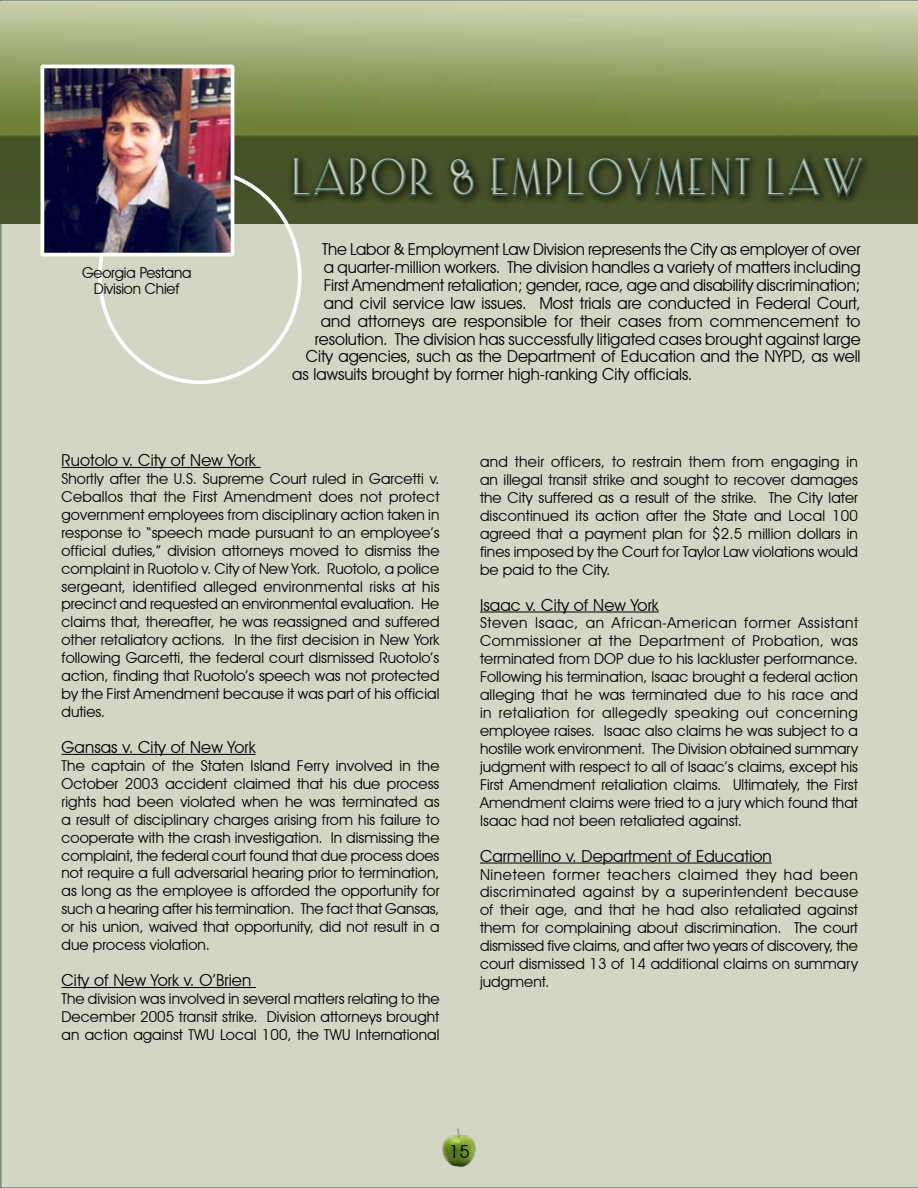
<style>
.page{position:relative;width:918px;height:1188px;background:#fff}
.page>*{position:absolute;margin:0;border:0;box-sizing:border-box;transform-origin:0 0}
.t1{font:49.35px "Elisia Inline";letter-spacing:.1em;color:#d3d6c5;scale:.9 1}
.t2{font:18px "Avant Garde IT Cby BT";color:#000}
.t3{font:16.5px "Avant Garde IT Cby BT";color:#000}
.t4{font:15px/18px "Avant Garde IT Cby BT";letter-spacing:.005em;color:#000;text-align:justify}
</style>
<div class="page">
<div style="left:1px;top:0;width:917px;height:1188px;background:#d3d6c5"></div>
<img style="left:0;top:2px;width:918px;height:222px">
<img style="left:443px;top:1129px;width:33px;height:38px">
<div style="left:286px;top:150px;width:588px;height:58px;background:#455127"></div>
<svg style="left:273px;top:94px;width:478px;height:170px"></svg>
<svg style="left:766px;top:156px;width:98px;height:45px"></svg>
<hr style="left:62px;top:467px;width:199px;height:1px;background:#000">
<hr style="left:62px;top:754px;width:194px;height:1px;background:#000">
<hr style="left:62px;top:987px;width:194px;height:1px;background:#000">
<hr style="left:480px;top:612px;width:179px;height:1px;background:#000">
<hr style="left:480px;top:863px;width:292px;height:1px;background:#000">
<img style="left:45px;top:70px;width:184px;height:181px">
<div style="left:40px;top:65px;width:194px;height:191px;border:4px solid #fffffc"></div>
<p class="t4" style="left:82px;top:264px;width:111px;line-height:16.5px;text-align:center">Georgia Pestana<br>Division Chief</p>
<h1 class="t1" style="left:293px;top:152px;width:634px">LABOR &amp; EMPLOYMENT LAW</h1>
<p class="t3" style="left:322px;top:239px;width:540px">The Labor &amp; Employment Law Division represents the City as employer of over</p>
<p class="t3" style="left:324px;top:257px;width:538px">a quarter-million workers. The division handles a variety of matters including</p>
<p class="t3" style="left:324px;top:275px;width:538px">First Amendment retaliation; gender, race, age and disability discrimination;</p>
<p class="t3" style="left:324px;top:293px;width:538px">and civil service law issues. Most trials are conducted in Federal Court,</p>
<p class="t3" style="left:321px;top:311px;width:541px">and attorneys are responsible for their cases from commencement to</p>
<p class="t3" style="left:315px;top:329px;width:547px">resolution. The division has successfully litigated cases brought against large</p>
<p class="t3" style="left:306px;top:347px;width:556px">City agencies, such as the Department of Education and the NYPD, as well</p>
<p class="t3" style="left:292px;top:365px;width:402px">as lawsuits brought by former high-ranking City officials.</p>
<p class="t3" style="left:62px;top:450px;width:196px">Ruotolo v. City of New York</p>
<p class="t4" style="left:62px;top:469px;width:380px">Shortly after the U.S. Supreme Court ruled in Garcetti v.<br>Ceballos that the First Amendment does not protect government employees from disciplinary action taken in response to “speech made pursuant to an employee’s official duties,” division attorneys moved to dismiss the complaint in Ruotolo v. City of New York. Ruotolo, a police sergeant, identified alleged environmental risks at his precinct and requested an environmental evaluation. He claims that, thereafter, he was reassigned and suffered other retaliatory actions. In the first decision in New York following Garcetti, the federal court dismissed Ruotolo’s action, finding that Ruotolo’s speech was not protected by the First Amendment because it was part of his official duties.</p>
<p class="t3" style="left:62px;top:737px;width:196px">Gansas v. City of New York</p>
<p class="t4" style="left:62px;top:756px;width:380px">The captain of the Staten Island Ferry involved in the October 2003 accident claimed that his due process rights had been violated when he was terminated as a result of disciplinary charges arising from his failure to cooperate with the crash investigation. In dismissing the complaint, the federal court found that due process does not require a full adversarial hearing prior to termination, as long as the employee is afforded the opportunity for such a hearing after his termination. The fact that Gansas, or his union, waived that opportunity, did not result in a due process violation.</p>
<p class="t3" style="left:62px;top:970px;width:191px">City of New York v. O’Brien</p>
<p class="t4" style="left:62px;top:990px;width:380px">The division was involved in several matters relating to the December 2005 transit strike. Division attorneys brought an action against TWU Local 100, the TWU International</p>
<p class="t4" style="left:480px;top:453px;width:380px">and their officers, to restrain them from engaging in an illegal transit strike and sought to recover damages the City suffered as a result of the strike. The City later discontinued its action after the State and Local 100 agreed that a payment plan for $2.5 million dollars in fines imposed by the Court for Taylor Law violations would be paid to the City.</p>
<p class="t3" style="left:480px;top:595px;width:180px">Isaac v. City of New York</p>
<p class="t4" style="left:480px;top:614px;width:380px">Steven Isaac, an African-American former Assistant Commissioner at the Department of Probation, was terminated from DOP due to his lackluster performance.<br>Following his termination, Isaac brought a federal action alleging that he was terminated due to his race and in retaliation for allegedly speaking out concerning employee raises. Isaac also claims he was subject to a hostile work environment. The Division obtained summary judgment with respect to all of Isaac’s claims, except his First Amendment retaliation claims. Ultimately, the First Amendment claims were tried to a jury which found that Isaac had not been retaliated against.</p>
<p class="t3" style="left:480px;top:846px;width:293px">Carmellino v. Department of Education</p>
<p class="t4" style="left:480px;top:865px;width:380px">Nineteen former teachers claimed they had been discriminated against by a superintendent because of their age, and that he had also retaliated against them for complaining about discrimination. The court dismissed five claims, and after two years of discovery, the court dismissed 13 of 14 additional claims on summary judgment.</p>
<p class="t2" style="left:449px;top:1141px;width:22px">15</p>
</div>
